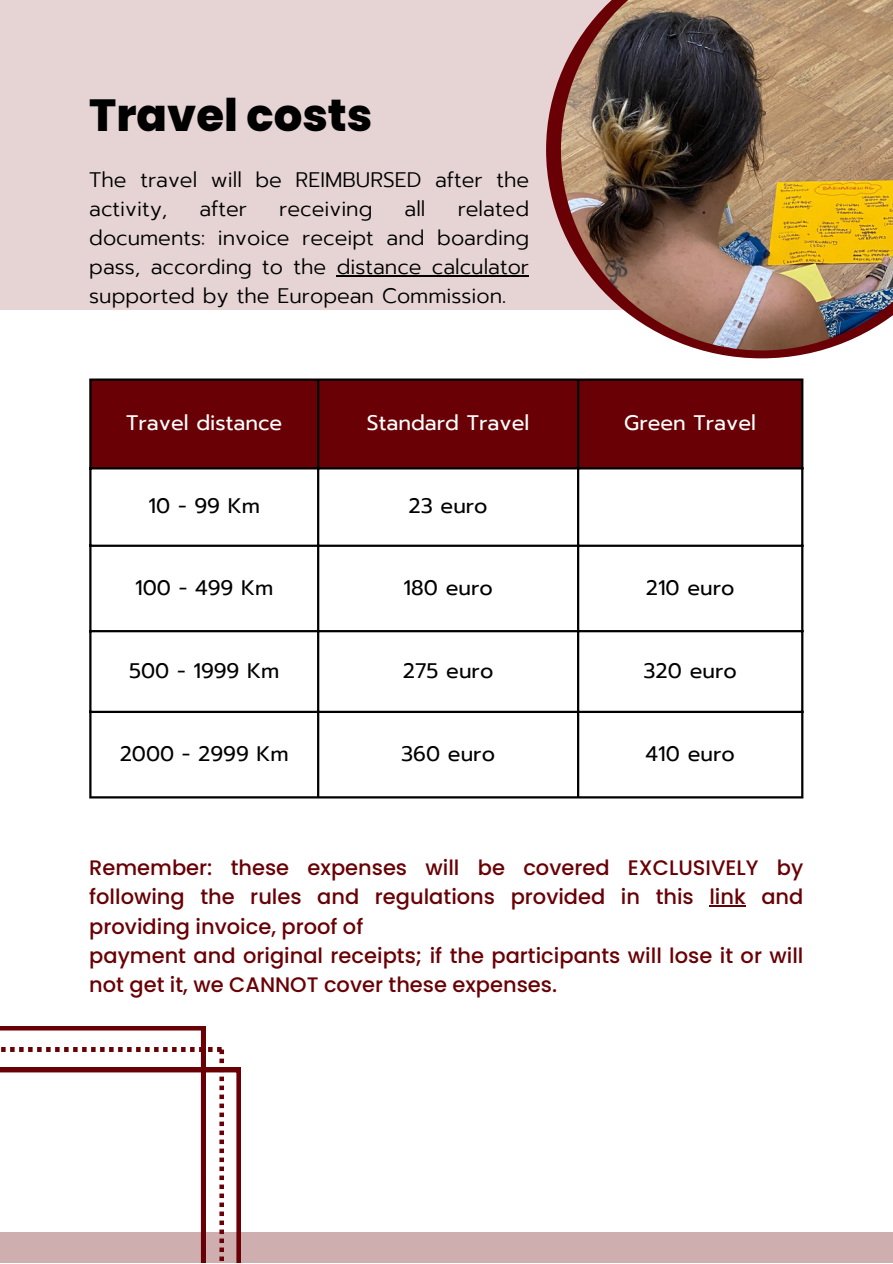
<style>
.page{position:relative;width:893px;height:1264px;background:#fff}
.page>*{position:absolute;margin:0;border:0;box-sizing:border-box;transform-origin:0 0}
.t1{font:800 45px "Poppins";color:#000}
.t2{font:500 21px/29.2px "Poppins";color:#690005;text-align:justify}
.t3{font:300 21px/29.2px "Prompt";color:#000}
.t4{font:21px "Prompt";color:#000}
.t5{font:21px "Prompt";color:#fff}
</style>
<div class="page">
<div style="left:0;top:0;width:892px;height:310px;background:#e6d4d5"></div>
<div style="left:0;top:1231px;width:892px;height:31px;background:#cfaeaf"></div>
<svg style="left:546px;top:73px;width:276px;height:285px"></svg>
<img style="left:561px;top:0;width:331px;height:350px">
<div style="left:91px;top:381px;width:710px;height:86px;background:#690005"></div>
<hr style="left:89px;top:381px;width:2px;height:415px;background:#000">
<hr style="left:317px;top:381px;width:2px;height:415px;background:#000">
<hr style="left:577px;top:381px;width:2px;height:415px;background:#000">
<hr style="left:801px;top:381px;width:2px;height:415px;background:#000">
<hr style="left:89px;top:378px;width:714px;height:3px;background:#000">
<hr style="left:89px;top:467px;width:714px;height:2px;background:#000">
<hr style="left:89px;top:544px;width:714px;height:3px;background:#000">
<hr style="left:89px;top:630px;width:714px;height:2px;background:#000">
<hr style="left:89px;top:710px;width:714px;height:3px;background:#000">
<hr style="left:89px;top:796px;width:714px;height:2px;background:#000">
<hr style="left:337px;top:275px;width:192px;height:1px;background:#000">
<hr style="left:709px;top:905px;width:36px;height:1px;background:#690005">
<svg style="left:224px;top:1067px;width:17px;height:195px"></svg>
<svg style="left:205px;top:1047px;width:19px;height:215px"></svg>
<svg style="left:0;top:1026px;width:205px;height:236px"></svg>
<p class="t1" style="left:89px;top:84px;width:284px">Travel costs</p>
<p class="t3" style="left:89px;top:165px;width:441px">The travel will be REIMBURSED after the activity,</p>
<p class="t3" style="left:199px;top:194px;width:49px">after</p>
<p class="t3" style="left:279px;top:194px;width:95px">receiving</p>
<p class="t3" style="left:404px;top:194px;width:22px">all</p>
<p class="t3" style="left:89px;top:194px;width:441px;text-align:justify;text-indent:368px">related documents: invoice receipt and boarding pass, according to the distance calculator supported by the European Commission.</p>
<p class="t5" style="left:126px;top:407px;width:158px">Travel distance</p>
<p class="t5" style="left:367px;top:407px;width:164px">Standard Travel</p>
<p class="t5" style="left:624px;top:407px;width:133px">Green Travel</p>
<p class="t4" style="left:148px;top:490px;width:113px">10 - 99 Km</p>
<p class="t4" style="left:408px;top:490px;width:81px">23 euro</p>
<p class="t4" style="left:135px;top:572px;width:140px">100 - 499 Km</p>
<p class="t4" style="left:403px;top:572px;width:91px">180 euro</p>
<p class="t4" style="left:645px;top:572px;width:90px">210 euro</p>
<p class="t4" style="left:129px;top:655px;width:152px">500 - 1999 Km</p>
<p class="t4" style="left:403px;top:655px;width:92px">275 euro</p>
<p class="t4" style="left:643px;top:655px;width:95px">320 euro</p>
<p class="t4" style="left:120px;top:738px;width:171px">2000 - 2999 Km</p>
<p class="t4" style="left:401px;top:738px;width:95px">360 euro</p>
<p class="t4" style="left:645px;top:738px;width:91px">410 euro</p>
<p class="t2" style="left:89px;top:853px;width:715px">Remember: these expenses will be covered EXCLUSIVELY by following the rules and regulations provided in this link and providing invoice, proof of</p>
<p class="t2" style="left:89px;top:940px;width:715px">payment and original receipts; if the participants will lose it or will not get it, we CANNOT cover these expenses.</p>
</div>
